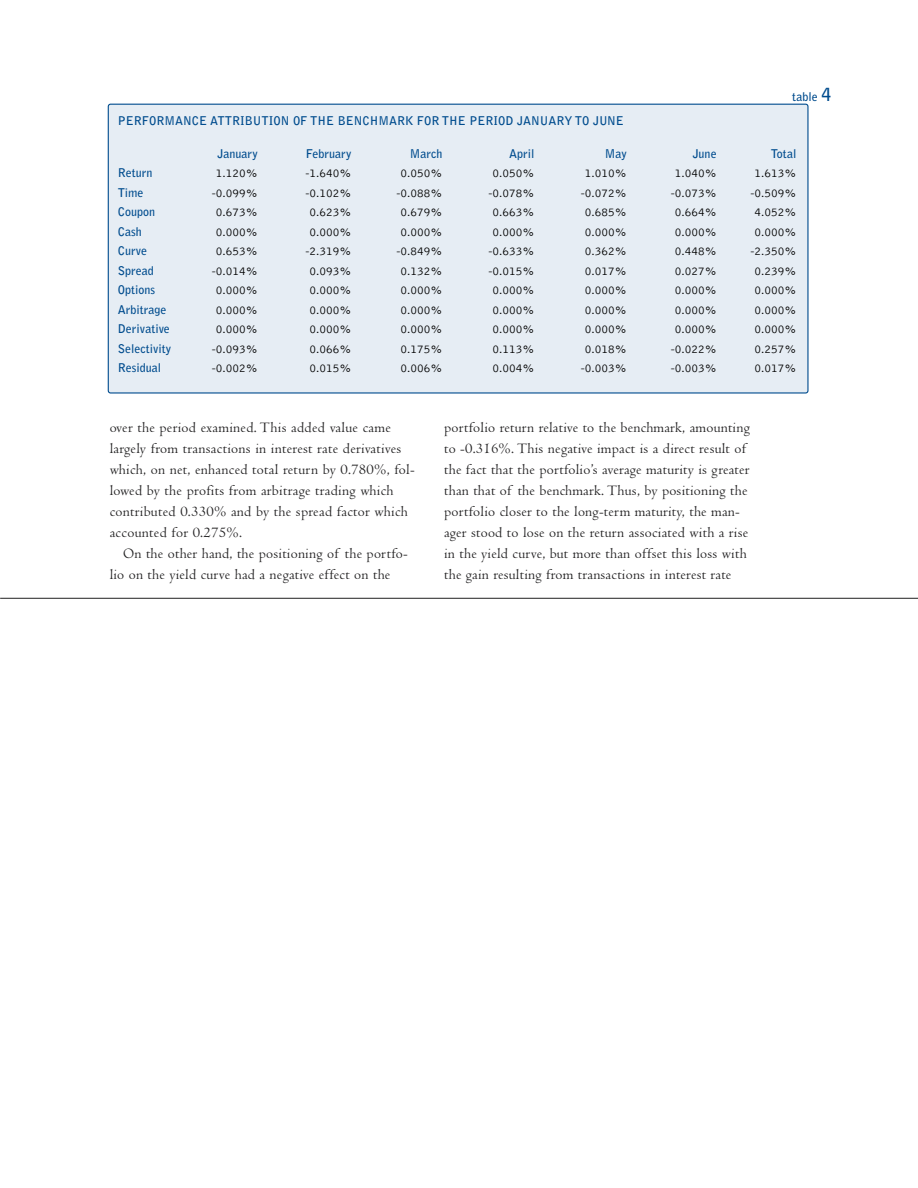
<style>
.page{position:relative;width:918px;height:1188px;background:#fff}
.page>*{position:absolute;margin:0;border:0;box-sizing:border-box;transform-origin:0 0}
.t1{font:15px/21px "Centaur";letter-spacing:.015em;color:#201f20}
.t2{font:300 12px "Bell Gothic";color:#000}
.t3{font:700 12px "Bell Gothic";color:#004c8e}
.s1{font-size:18px}
</style>
<div class="page">
<hr style="left:0;top:598px;width:918px;height:1px;background:#201f20">
<div style="left:108px;top:104px;width:701px;height:290px;background:#e6edf4"></div>
<p class="t3" style="left:792px;top:92px;width:41px">table <span class="s1">4</span></p>
<p class="t3" style="left:118px;top:116px;width:508px">PERFORMANCE ATTRIBUTION OF THE BENCHMARK FOR THE PERIOD JANUARY TO JUNE</p>
<p class="t3" style="left:218px;top:149px;width:42px">January</p>
<p class="t3" style="left:306px;top:149px;width:47px">February</p>
<p class="t3" style="left:410px;top:149px;width:34px">March</p>
<p class="t3" style="left:509px;top:149px;width:27px">April</p>
<p class="t3" style="left:605px;top:149px;width:23px">May</p>
<p class="t3" style="left:693px;top:149px;width:26px">June</p>
<p class="t3" style="left:771px;top:149px;width:27px">Total</p>
<p class="t3" style="left:118px;top:168px;width:36px">Return</p>
<p class="t2" style="left:216px;top:169px;width:44px">1.120%</p>
<p class="t2" style="left:306px;top:169px;width:48px">-1.640%</p>
<p class="t2" style="left:400px;top:169px;width:44px">0.050%</p>
<p class="t2" style="left:493px;top:169px;width:44px">0.050%</p>
<p class="t2" style="left:585px;top:169px;width:44px">1.010%</p>
<p class="t2" style="left:675px;top:169px;width:44px">1.040%</p>
<p class="t2" style="left:754px;top:169px;width:44px">1.613%</p>
<p class="t3" style="left:118px;top:188px;width:27px">Time</p>
<p class="t2" style="left:212px;top:188px;width:48px">-0.099%</p>
<p class="t2" style="left:306px;top:188px;width:48px">-0.102%</p>
<p class="t2" style="left:396px;top:188px;width:48px">-0.088%</p>
<p class="t2" style="left:489px;top:188px;width:48px">-0.078%</p>
<p class="t2" style="left:581px;top:188px;width:48px">-0.072%</p>
<p class="t2" style="left:671px;top:188px;width:48px">-0.073%</p>
<p class="t2" style="left:750px;top:188px;width:48px">-0.509%</p>
<p class="t3" style="left:118px;top:207px;width:39px">Coupon</p>
<p class="t2" style="left:216px;top:208px;width:44px">0.673%</p>
<p class="t2" style="left:310px;top:208px;width:44px">0.623%</p>
<p class="t2" style="left:400px;top:208px;width:44px">0.679%</p>
<p class="t2" style="left:493px;top:208px;width:44px">0.663%</p>
<p class="t2" style="left:585px;top:208px;width:44px">0.685%</p>
<p class="t2" style="left:675px;top:208px;width:44px">0.664%</p>
<p class="t2" style="left:754px;top:208px;width:44px">4.052%</p>
<p class="t3" style="left:118px;top:227px;width:25px">Cash</p>
<p class="t2" style="left:216px;top:227px;width:44px">0.000%</p>
<p class="t2" style="left:310px;top:227px;width:44px">0.000%</p>
<p class="t2" style="left:400px;top:227px;width:44px">0.000%</p>
<p class="t2" style="left:493px;top:227px;width:44px">0.000%</p>
<p class="t2" style="left:585px;top:227px;width:44px">0.000%</p>
<p class="t2" style="left:675px;top:227px;width:44px">0.000%</p>
<p class="t2" style="left:754px;top:227px;width:44px">0.000%</p>
<p class="t3" style="left:118px;top:246px;width:31px">Curve</p>
<p class="t2" style="left:216px;top:247px;width:44px">0.653%</p>
<p class="t2" style="left:306px;top:247px;width:48px">-2.319%</p>
<p class="t2" style="left:396px;top:247px;width:48px">-0.849%</p>
<p class="t2" style="left:489px;top:247px;width:48px">-0.633%</p>
<p class="t2" style="left:585px;top:247px;width:44px">0.362%</p>
<p class="t2" style="left:675px;top:247px;width:44px">0.448%</p>
<p class="t2" style="left:750px;top:247px;width:48px">-2.350%</p>
<p class="t3" style="left:118px;top:266px;width:37px">Spread</p>
<p class="t2" style="left:212px;top:266px;width:48px">-0.014%</p>
<p class="t2" style="left:310px;top:266px;width:44px">0.093%</p>
<p class="t2" style="left:400px;top:266px;width:44px">0.132%</p>
<p class="t2" style="left:489px;top:266px;width:48px">-0.015%</p>
<p class="t2" style="left:585px;top:266px;width:44px">0.017%</p>
<p class="t2" style="left:675px;top:266px;width:44px">0.027%</p>
<p class="t2" style="left:754px;top:266px;width:44px">0.239%</p>
<p class="t3" style="left:118px;top:285px;width:39px">Options</p>
<p class="t2" style="left:216px;top:286px;width:44px">0.000%</p>
<p class="t2" style="left:310px;top:286px;width:44px">0.000%</p>
<p class="t2" style="left:400px;top:286px;width:44px">0.000%</p>
<p class="t2" style="left:493px;top:286px;width:44px">0.000%</p>
<p class="t2" style="left:585px;top:286px;width:44px">0.000%</p>
<p class="t2" style="left:675px;top:286px;width:44px">0.000%</p>
<p class="t2" style="left:754px;top:286px;width:44px">0.000%</p>
<p class="t3" style="left:118px;top:305px;width:50px">Arbitrage</p>
<p class="t2" style="left:216px;top:305px;width:44px">0.000%</p>
<p class="t2" style="left:310px;top:305px;width:44px">0.000%</p>
<p class="t2" style="left:400px;top:305px;width:44px">0.000%</p>
<p class="t2" style="left:493px;top:305px;width:44px">0.000%</p>
<p class="t2" style="left:585px;top:305px;width:44px">0.000%</p>
<p class="t2" style="left:675px;top:305px;width:44px">0.000%</p>
<p class="t2" style="left:754px;top:305px;width:44px">0.000%</p>
<p class="t3" style="left:118px;top:324px;width:54px">Derivative</p>
<p class="t2" style="left:216px;top:325px;width:44px">0.000%</p>
<p class="t2" style="left:310px;top:325px;width:44px">0.000%</p>
<p class="t2" style="left:400px;top:325px;width:44px">0.000%</p>
<p class="t2" style="left:493px;top:325px;width:44px">0.000%</p>
<p class="t2" style="left:585px;top:325px;width:44px">0.000%</p>
<p class="t2" style="left:675px;top:325px;width:44px">0.000%</p>
<p class="t2" style="left:754px;top:325px;width:44px">0.000%</p>
<p class="t3" style="left:118px;top:344px;width:55px">Selectivity</p>
<p class="t2" style="left:212px;top:344px;width:48px">-0.093%</p>
<p class="t2" style="left:310px;top:344px;width:44px">0.066%</p>
<p class="t2" style="left:400px;top:344px;width:44px">0.175%</p>
<p class="t2" style="left:493px;top:344px;width:44px">0.113%</p>
<p class="t2" style="left:585px;top:344px;width:44px">0.018%</p>
<p class="t2" style="left:671px;top:344px;width:48px">-0.022%</p>
<p class="t2" style="left:754px;top:344px;width:44px">0.257%</p>
<p class="t3" style="left:118px;top:363px;width:45px">Residual</p>
<p class="t2" style="left:212px;top:364px;width:48px">-0.002%</p>
<p class="t2" style="left:310px;top:364px;width:44px">0.015%</p>
<p class="t2" style="left:400px;top:364px;width:44px">0.006%</p>
<p class="t2" style="left:493px;top:364px;width:44px">0.004%</p>
<p class="t2" style="left:581px;top:364px;width:48px">-0.003%</p>
<p class="t2" style="left:671px;top:364px;width:48px">-0.003%</p>
<p class="t2" style="left:754px;top:364px;width:44px">0.017%</p>
<p class="t1" style="left:110px;top:419px;width:307px">over the period examined. This added value came largely from transactions in interest rate derivatives which, on net, enhanced total return by 0.780%, fol&shy;lowed by the profits from arbitrage trading which contributed 0.330% and by the spread factor which accounted for 0.275%.</p>
<p class="t1" style="left:110px;top:545px;width:300px;text-indent:14px">On the other hand, the positioning of the portfo&shy;lio on the yield curve had a negative effect on the</p>
<p class="t1" style="left:444px;top:419px;width:307px">portfolio return relative to the benchmark, amounting to -0.316%. This negative impact is a direct result of the fact that the portfolio’s average maturity is greater than that of the benchmark. Thus, by positioning the portfolio closer to the long-term maturity, the man&shy;ager stood to lose on the return associated with a rise in the yield curve, but more than offset this loss with the gain resulting from transactions in interest rate</p>
</div>
